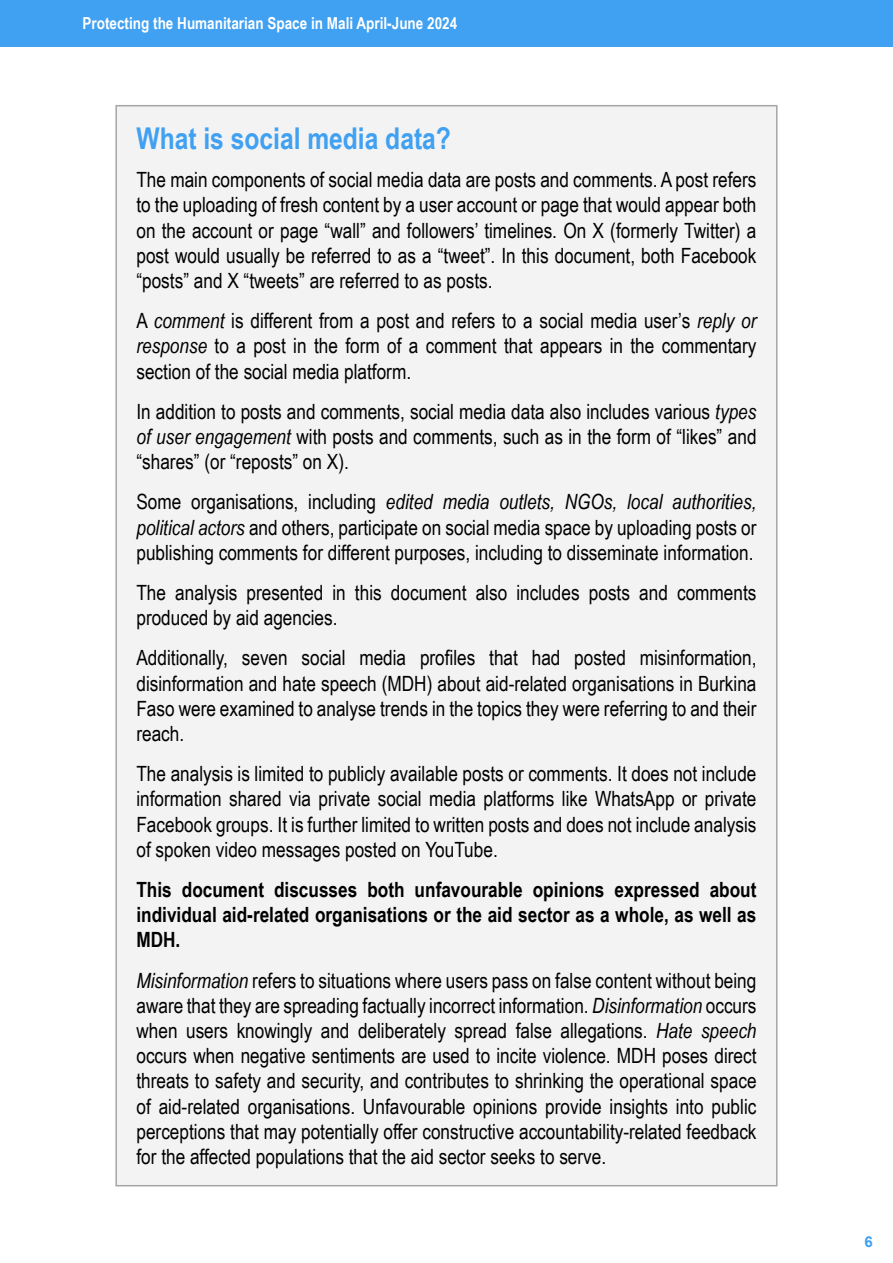
<style>
.page{position:relative;width:893px;height:1263px;background:#fff}
.page>*{position:absolute;margin:0;border:0;box-sizing:border-box;transform-origin:0 0}
.t1{font:700 30px "Arial Narrow";color:#40a0f1}
.t2{font:21px/25.2px "Arial Narrow";color:#000;text-align:justify}
.t3{font:700 21px/25.2px "Arial Narrow";color:#000;text-align:justify}
.t4{font:700 16.5px "Arial Narrow";color:#fff}
.t5{font:700 15px "Arial";color:#40a0f1}
.s1{font-style:italic}
</style>
<div class="page">
<div style="left:0;top:0;width:893px;height:46px;background:#40a0f1"></div>
<div style="left:116px;top:106px;width:661px;height:1080px;background:#f3f3f3"></div>
<p class="t4" style="left:82px;top:11px;width:376px">Protecting the Humanitarian Space in Mali April-June 2024</p>
<h1 class="t1" style="left:136px;top:116px;width:316px">What is social media data?</h1>
<p class="t2" style="left:136px;top:166px;width:622px">The main components of social media data are posts and comments. A post refers to the uploading of fresh content by a user account or page that would appear both on the account or page “wall” and followers’ timelines. On X (formerly Twitter) a post would usually be referred to as a “tweet”. In this document, both Facebook “posts” and X “tweets” are referred to as posts.</p>
<p class="t2" style="left:136px;top:307px;width:622px">A <span class="s1">comment</span> is different from a post and refers to a social media user’s <span class="s1">reply or response</span> to a post in the form of a comment that appears in the commentary section of the social media platform.</p>
<p class="t2" style="left:136px;top:398px;width:622px">In addition to posts and comments, social media data also includes various <span class="s1">types of user engagement</span> with posts and comments, such as in the form of “likes” and “shares” (or “reposts” on X).</p>
<p class="t2" style="left:136px;top:489px;width:622px">Some organisations, including <span class="s1">edited media outlets, NGOs, local authorities, political actors</span> and others, participate on social media space by uploading posts or publishing comments for different purposes, including to disseminate information.</p>
<p class="t2" style="left:136px;top:579px;width:621px">The analysis presented in this document also includes posts and comments produced by aid agencies.</p>
<p class="t2" style="left:136px;top:645px;width:622px">Additionally, seven social media profiles that had posted misinformation, disinformation and hate speech (MDH) about aid-related organisations in Burkina Faso were examined to analyse trends in the topics they were referring to and their reach.</p>
<p class="t2" style="left:136px;top:760px;width:622px">The analysis is limited to publicly available posts or comments. It does not include information shared via private social media platforms like WhatsApp or private Facebook groups. It is further limited to written posts and does not include analysis of spoken video messages posted on YouTube.</p>
<p class="t3" style="left:136px;top:876px;width:622px">This document discusses both unfavourable opinions expressed about individual aid-related organisations or the aid sector as a whole, as well as MDH.</p>
<p class="t2" style="left:136px;top:967px;width:622px"><span class="s1">Misinformation</span> refers to situations where users pass on false content without being aware that they are spreading factually incorrect information. <span class="s1">Disinformation</span> occurs when users knowingly and deliberately spread false allegations. <span class="s1">Hate speech </span>occurs when negative sentiments are used to incite violence. MDH poses direct threats to safety and security, and contributes to shrinking the operational space of aid-related organisations. Unfavourable opinions provide insights into public perceptions that may potentially offer constructive accountability-related feedback for the affected populations that the aid sector seeks to serve.</p>
<p class="t5" style="left:864px;top:1231px;width:10px">6</p>
</div>
